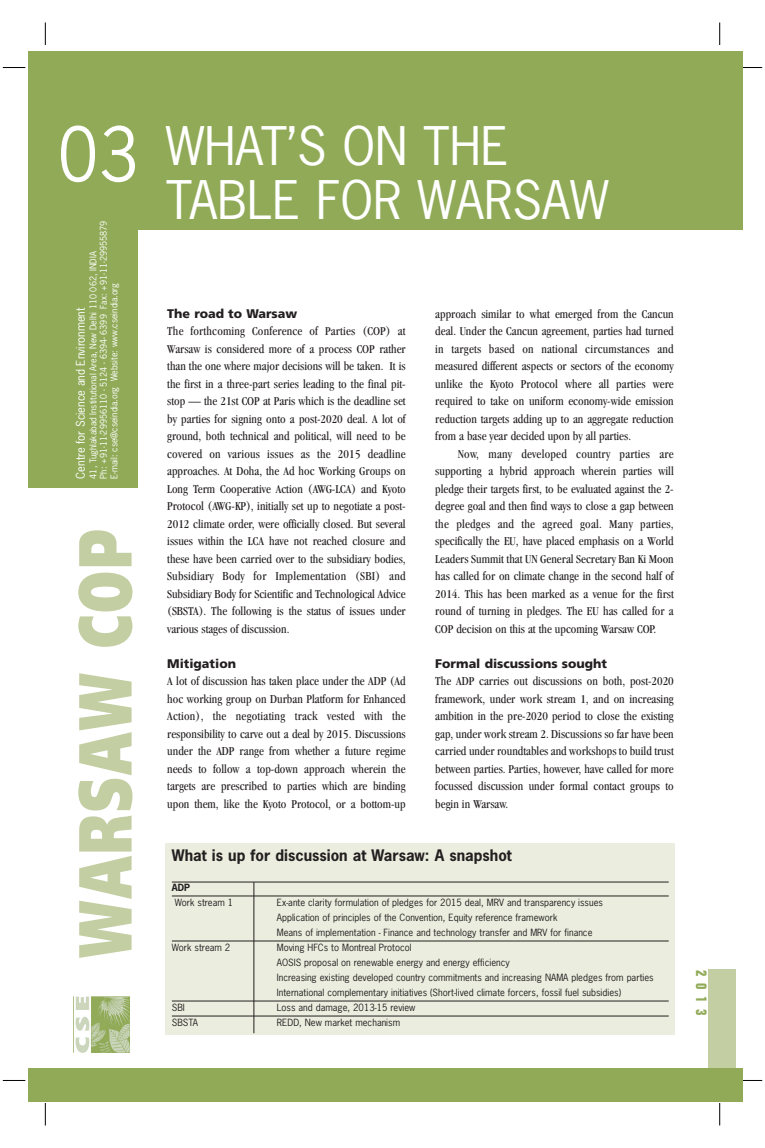
<style>
.page{position:relative;width:765px;height:1148px;background:#fff}
.page>*{position:absolute;margin:0;border:0;box-sizing:border-box;transform-origin:0 0}
.t1{font:900 75px "Frutiger";letter-spacing:.06em;color:#c3cea2;scale:.67 1}
.t2{font:70px "News Gothic";color:#fff}
.t3{font:50px/53.8px "News Gothic";color:#fff}
.t4{font:700 15px "News Gothic";color:#231f20}
.t5{font:700 condensed 15px "Folio";color:#90aa57}
.t6{font:condensed 12.5px/17.5px "Garamond";color:#231f20;text-align:justify}
.t7{font:900 12.5px "Frutiger";color:#231f20}
.t8{font:11.25px "News Gothic";color:#fff}
.t9{font:9.38px/15px "News Gothic";color:#231f20}
.t10{font:700 9.38px "News Gothic";color:#231f20}
.t11{font:8.75px/10.5px "News Gothic";color:#fff}
</style>
<div class="page">
<svg style="left:3px;top:67px;width:22px;height:1px"></svg>
<svg style="left:3px;top:1080px;width:22px;height:1px"></svg>
<svg style="left:743px;top:67px;width:19px;height:1px"></svg>
<svg style="left:743px;top:1080px;width:19px;height:1px"></svg>
<svg style="left:45px;top:22px;width:1px;height:23px"></svg>
<svg style="left:719px;top:22px;width:1px;height:23px"></svg>
<svg style="left:719px;top:1103px;width:1px;height:22px"></svg>
<svg style="left:45px;top:1103px;width:1px;height:22px"></svg>
<div style="left:28px;top:51px;width:715px;height:436px;background:#90aa57"></div>
<img style="left:73px;top:996px;width:57px;height:56px">
<div style="left:138px;top:230px;width:606px;height:273px;background:#fff"></div>
<div style="left:709px;top:968px;width:27px;height:105px;background:#c3cea2"></div>
<div style="left:28px;top:1068px;width:715px;height:33px;background:#90aa57"></div>
<div style="left:166px;top:843px;width:509px;height:192px;background:#ebeedf"></div>
<hr style="left:172px;top:881px;width:497px;height:1px;background:#231f20">
<hr style="left:172px;top:895px;width:497px;height:1px;background:#231f20">
<hr style="left:172px;top:940px;width:497px;height:1px;background:#231f20">
<hr style="left:172px;top:1000px;width:497px;height:1px;background:#231f20">
<hr style="left:172px;top:1015px;width:497px;height:1px;background:#231f20">
<hr style="left:254px;top:882px;width:1px;height:151px;background:#231f20">
<h2 class="t2" style="left:58px;top:127px;width:82px">03</h2>
<p class="t11" style="left:89px;top:478px;width:259px;rotate:-90deg">41, Tughlakabad Institutional Area, New Delhi 110 062, INDIA<br>Ph: +91-11-29956110 - 5124 - 6394- 6399 Fax: +91-11-29955879<br>E-mail: cse@cseindia.org Website: www.cseindia.org</p>
<p class="t8" style="left:76px;top:478px;width:172px;rotate:-90deg">Centre for Science and Environment</p>
<h1 class="t1" style="left:75px;top:957px;width:640px;rotate:-90deg">WARSAW COP</h1>
<h3 class="t3" style="left:166px;top:124px;width:445px">WHAT’S ON THE<br>TABLE FOR WARSAW</h3>
<p class="t7" style="left:167px;top:308px;width:132px">The road to Warsaw</p>
<p class="t6" style="left:167px;top:323px;width:240px">The forthcoming Conference of Parties (COP) at Warsaw is considered more of a process COP rather than the one where major decisions will be taken. It is the first in a three-part series leading to the final pit&shy;stop — the 21st COP at Paris which is the deadline set by parties for signing onto a post-2020 deal. A lot of ground, both technical and political, will need to be covered on various issues as the 2015 deadline approaches. At Doha, the Ad hoc Working Groups on Long Term Cooperative Action (AWG-LCA) and Kyoto Protocol (AWG-KP), initially set up to negotiate a post-2012 climate order, were officially closed. But several issues within the LCA have not reached closure and these have been carried over to the subsidiary bodies, Subsidiary Body for Implementation (SBI) and Subsidiary Body for Scientific and Technological Advice (SBSTA). The following is the status of issues under various stages of discussion.</p>
<p class="t7" style="left:167px;top:658px;width:70px">Mitigation</p>
<p class="t6" style="left:167px;top:673px;width:240px">A lot of discussion has taken place under the ADP (Ad hoc working group on Durban Platform for Enhanced Action), the negotiating track vested with the responsibility to carve out a deal by 2015. Discussions under the ADP range from whether a future regime needs to follow a top-down approach wherein the targets are prescribed to parties which are binding upon them, like the Kyoto Protocol, or a bottom-up</p>
<p class="t6" style="left:435px;top:306px;width:240px">approach similar to what emerged from the Cancun deal. Under the Cancun agreement, parties had turned in targets based on national circumstances and measured different aspects or sectors of the economy unlike the Kyoto Protocol where all parties were required to take on uniform economy-wide emission reduction targets adding up to an aggregate reduction from a base year decided upon by all parties.</p>
<p class="t6" style="left:435px;top:446px;width:240px;text-indent:22px">Now, many developed country parties are supporting a hybrid approach wherein parties will pledge their targets first, to be evaluated against the 2- degree goal and then find ways to close a gap between the pledges and the agreed goal. Many parties, specifically the EU, have placed emphasis on a World Leaders Summit that UN General Secretary Ban Ki Moon has called for on climate change in the second half of 2014. This has been marked as a venue for the first round of turning in pledges. The EU has called for a COP decision on this at the upcoming Warsaw COP.</p>
<p class="t7" style="left:435px;top:658px;width:173px">Formal discussions sought</p>
<p class="t6" style="left:435px;top:673px;width:240px">The ADP carries out discussions on both, post-2020 framework, under work stream 1, and on increasing ambition in the pre-2020 period to close the existing gap, under work stream 2. Discussions so far have been carried under roundtables and workshops to build trust between parties. Parties, however, have called for more focussed discussion under formal contact groups to begin in Warsaw.</p>
<p class="t4" style="left:172px;top:849px;width:342px">What is up for discussion at Warsaw: A snapshot</p>
<p class="t10" style="left:172px;top:884px;width:20px">ADP</p>
<p class="t9" style="left:175px;top:896px;width:60px">Work stream 1</p>
<p class="t9" style="left:277px;top:896px;width:328px">Ex-ante clarity formulation of pledges for 2015 deal, MRV and transparency issues<br>Application of principles of the Convention, Equity reference framework<br>Means of implementation - Finance and technology transfer and MRV for finance</p>
<p class="t9" style="left:172px;top:941px;width:60px">Work stream 2</p>
<p class="t9" style="left:277px;top:941px;width:378px">Moving HFCs to Montreal Protocol<br>AOSIS proposal on renewable energy and energy efficiency<br>Increasing existing developed country commitments and increasing NAMA pledges from parties International complementary initiatives (Short-lived climate forcers, fossil fuel subsidies)</p>
<p class="t9" style="left:172px;top:1001px;width:15px">SBI</p>
<p class="t9" style="left:277px;top:1001px;width:140px">Loss and damage, 2013-15 review</p>
<p class="t9" style="left:172px;top:1016px;width:28px">SBSTA</p>
<p class="t9" style="left:277px;top:1016px;width:125px">REDD, New market mechanism</p>
<p class="t5" style="left:707px;top:970px;width:46px;rotate:90deg">2013</p>
</div>
